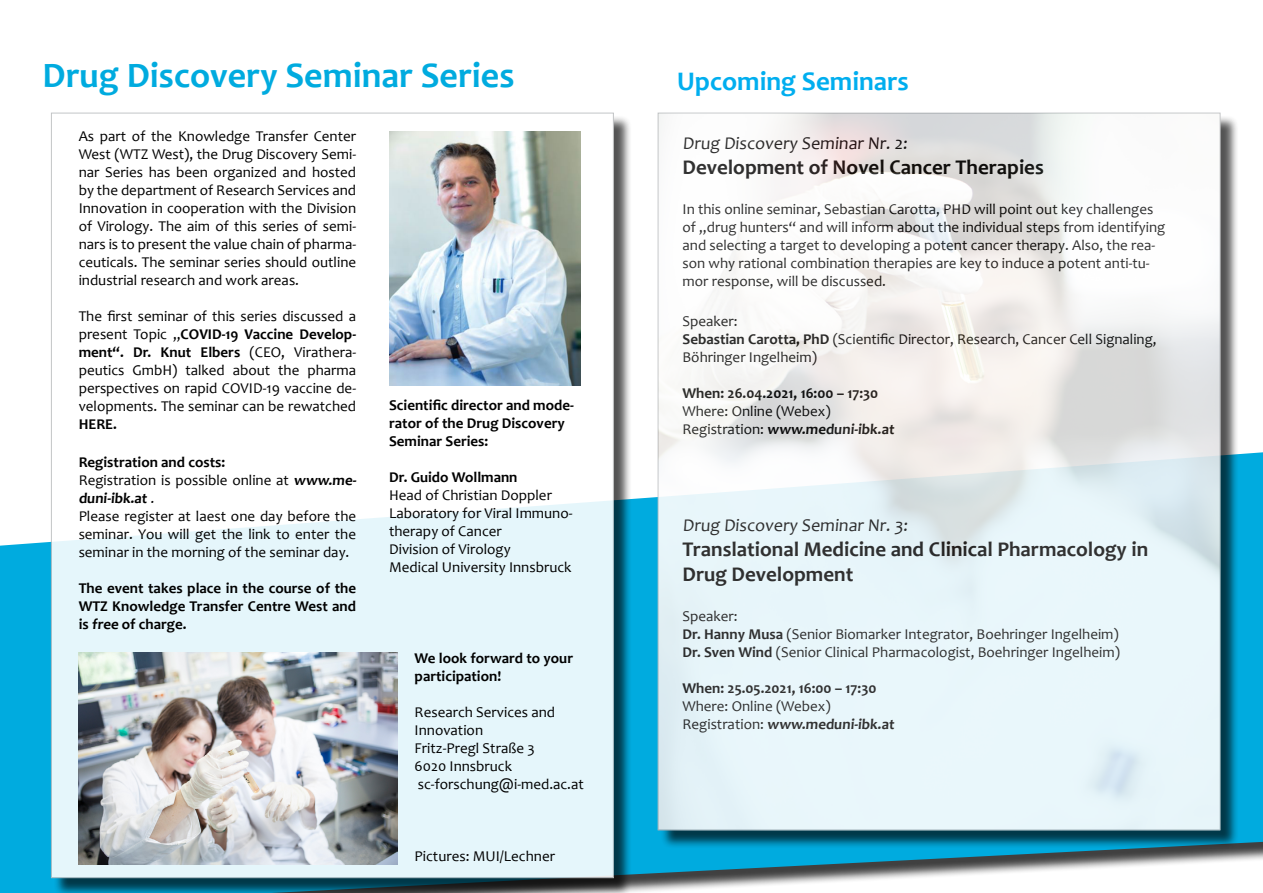
<style>
.page{position:relative;width:1263px;height:893px;background:#fff}
.page>*{position:absolute;margin:0;border:0;box-sizing:border-box;transform-origin:0 0}
.t1{font:700 36px "Candara";color:#00abdf}
.t2{font:700 27px "Candara";color:#00aeef}
.t3{font:700 21px/25.2px "Candara";color:#000}
.t4{font:18px "Candara";color:#000}
.t5{font:15px/18px "Candara";color:#000}
.t6{font:700 15px/18px "Candara";color:#000}
.s1{font-weight:700}
</style>
<div class="page">
<svg style="left:0;top:452px;width:1263px;height:441px;fill:#00abdf"></svg>
<div style="left:53px;top:115px;width:580px;height:778px;background:#000;opacity:.75"></div>
<div style="left:51px;top:113px;width:563px;height:765px;background:linear-gradient(to bottom,#fff,#dff4fa);border:1px solid #bcbec0"></div>
<div style="left:660px;top:115px;width:579px;height:734px;background:#000;opacity:.75"></div>
<img style="left:389px;top:132px;width:191px;height:253px">
<img style="left:79px;top:652px;width:319px;height:213px">
<img style="left:658px;top:113px;width:562px;height:717px">
<h1 class="t1" style="left:43px;top:52px;width:473px">Drug Discovery Seminar Series</h1>
<p class="t5" style="left:79px;top:127px;width:279px;text-align:justify">As part of the Knowledge Transfer Center West (WTZ West), the Drug Discovery Semi&shy;nar Series has been organized and hosted by the department of Research Services and Innovation in cooperation with the Division of Virology. The aim of this series of semi&shy;nars is to present the value chain of pharma&shy;ceuticals. The seminar series should outline industrial research and work areas.</p>
<p class="t5" style="left:79px;top:307px;width:279px;text-align:justify">The first seminar of this series discussed a present Topic „<span class="s1">COVID-19 Vaccine Develop&shy;ment“. Dr. Knut Elbers</span> (CEO, Virathera&shy;peutics GmbH) talked about the pharma perspectives on rapid COVID-19 vaccine de&shy;velopments. The seminar can be rewatched</p>
<p class="t6" style="left:79px;top:415px;width:40px">HERE.</p>
<p class="t5" style="left:79px;top:453px;width:281px"><span class="s1">Registration and costs:<br></span>Registration is possible online at <span class="s1">www.me&shy;duni-ibk.at</span> .<br>Please register at laest one day before the seminar. You will get the link to enter the seminar in the morning of the seminar day.</p>
<p class="t6" style="left:79px;top:579px;width:279px;text-align:justify">The event takes place in the course of the WTZ Knowledge Transfer Centre West and is free of charge.</p>
<p class="t6" style="left:389px;top:396px;width:186px">Scientific director and mode&shy;rator of the Drug Discovery<br>Seminar Series:</p>
<p class="t6" style="left:389px;top:468px;width:130px">Dr. Guido Wollmann</p>
<p class="t5" style="left:389px;top:486px;width:185px">Head of Christian Doppler<br>Laboratory for Viral Immuno&shy;therapy of Cancer<br>Division of Virology<br>Medical University Innsbruck</p>
<p class="t6" style="left:415px;top:649px;width:160px">We look forward to your participation!</p>
<p class="t5" style="left:415px;top:703px;width:171px">Research Services and<br>Innovation<br>Fritz-Pregl Straße 3<br>6020 Innsbruck sc-forschung@i-med.ac.at</p>
<p class="t5" style="left:415px;top:847px;width:142px">Pictures: MUI/Lechner</p>
<h2 class="t2" style="left:677px;top:64px;width:233px">Upcoming Seminars</h2>
<p class="t4" style="left:682px;top:132px;width:228px">Drug Discovery Seminar Nr. 2:</p>
<h3 class="t3" style="left:682px;top:155px;width:363px">Development of Novel Cancer Therapies</h3>
<p class="t5" style="left:682px;top:200px;width:484px">In this online seminar, Sebastian Carotta, PHD will point out key challenges of „drug hunters“ and will inform about the individual steps from identifying and selecting a target to developing a potent cancer therapy. Also, the rea&shy;son why rational combination therapies are key to induce a potent anti-tu&shy;mor response, will be discussed.</p>
<p class="t5" style="left:682px;top:311px;width:476px">Speaker:<br><span class="s1">Sebastian Carotta, PhD</span> (Scientific Director, Research, Cancer Cell Signaling,<br>Böhringer Ingelheim)</p>
<p class="t6" style="left:682px;top:383px;width:197px">When: 26.04.2021, 16:00 – 17:30</p>
<p class="t5" style="left:682px;top:401px;width:215px">Where: Online (Webex)<br>Registration: <span class="s1">www.meduni-ibk.at</span></p>
<p class="t4" style="left:682px;top:513px;width:229px">Drug Discovery Seminar Nr. 3:</p>
<h3 class="t3" style="left:682px;top:536px;width:467px">Translational Medicine and Clinical Pharmacology in<br>Drug Development</h3>
<p class="t5" style="left:682px;top:606px;width:439px">Speaker:<br><span class="s1">Dr. Hanny Musa</span> (Senior Biomarker Integrator, Boehringer Ingelheim)<br><span class="s1">Dr. Sven Wind</span> (Senior Clinical Pharmacologist, Boehringer Ingelheim)</p>
<p class="t6" style="left:682px;top:678px;width:195px">When: 25.05.2021, 16:00 – 17:30</p>
<p class="t5" style="left:682px;top:696px;width:215px">Where: Online (Webex)<br>Registration: <span class="s1">www.meduni-ibk.at</span></p>
</div>
